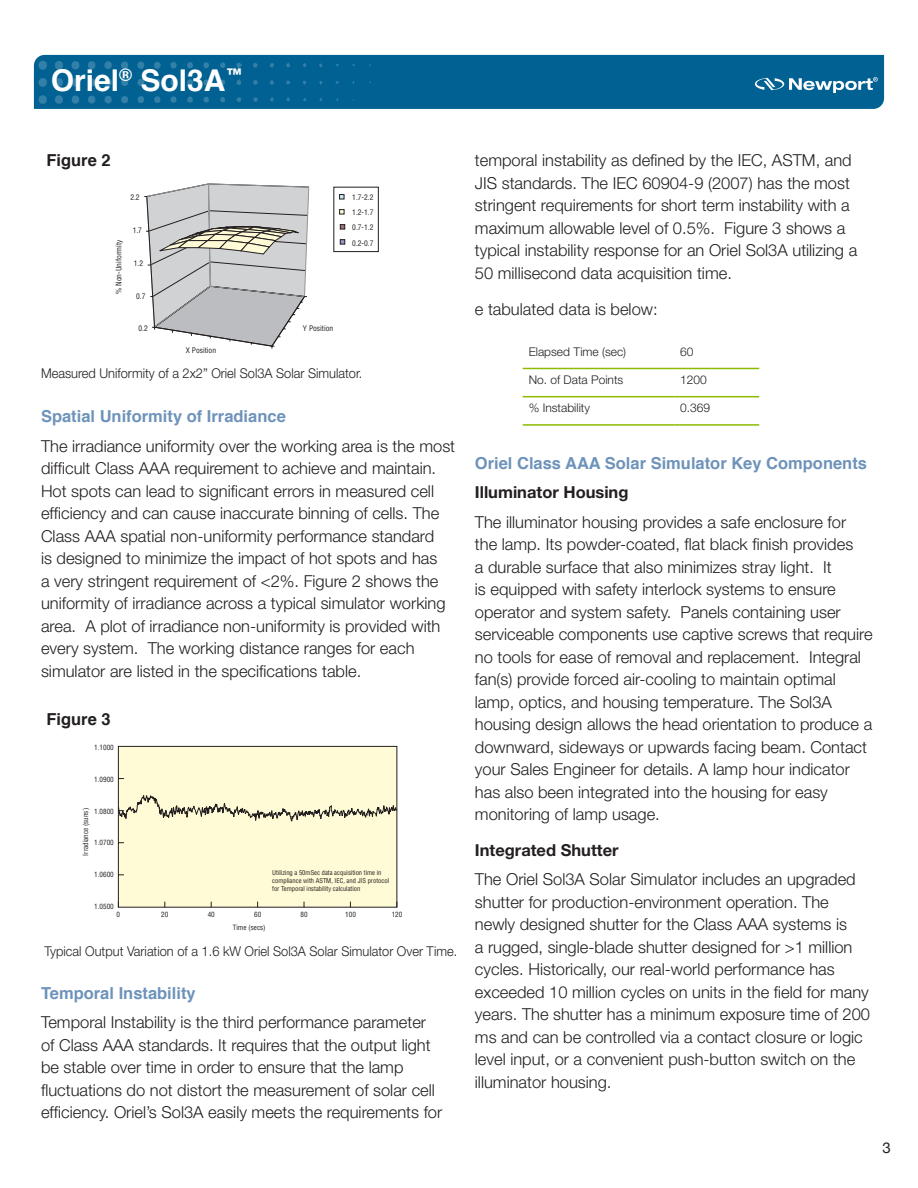
<style>
.page{position:relative;width:918px;height:1188px;background:#fff}
.page>*{position:absolute;margin:0;border:0;box-sizing:border-box;transform-origin:0 0}
.t1{font:700 30px "Helvetica";color:#fff}
.t2{font:300 16.5px/22.5px "Helvetica Neue";color:#231f20}
.t3{font:700 16.5px "Helvetica";color:#6e93ba}
.t4{font:700 16.5px "Helvetica Neue";color:#231f20}
.t5{font:700 16.5px "Helvetica";color:#231f20}
.t6{font:15px "Helvetica Neue";color:#231f20}
.t7{font:300 13.5px "Helvetica Neue";color:#231f20;scale:.95 1}
.t8{font:300 12px "Helvetica Neue";color:#231f20}
.t9{font:condensed 7.5px/15px "Helvetica";color:#231f20;text-align:justify}
.t10{font:condensed 7.05px "Helvetica";color:#231f20}
.t11{font:condensed 6.6px/7.8px "Helvetica";color:#231f20}
.t12{font:condensed 5.25px/6.4px "Helvetica";color:#231f20}
</style>
<div class="page">
<div style="left:34px;top:55px;width:850px;height:54px;background:#006192"></div>
<img style="left:35px;top:54px;width:341px;height:55px">
<svg style="left:755px;top:77px;width:123px;height:16px"></svg>
<svg style="left:144px;top:183px;width:165px;height:166px;background:#c9caca"></svg>
<div style="left:334px;top:187px;width:45px;height:65px;border:1px solid #231f20"></div>
<svg style="left:339px;top:194px;width:5px;height:5px"></svg>
<svg style="left:339px;top:209px;width:5px;height:5px"></svg>
<svg style="left:340px;top:224px;width:5px;height:5px"></svg>
<svg style="left:340px;top:239px;width:5px;height:5px"></svg>
<svg style="left:118px;top:746px;width:279px;height:162px;background:#efebc9"></svg>
<div style="left:118px;top:763px;width:280px;height:132px;background:#fffbd6"></div>
<hr style="left:523px;top:424px;width:151px;height:2px;background:#8dbb00">
<hr style="left:674px;top:424px;width:85px;height:2px;background:#8dbb00">
<hr style="left:523px;top:368px;width:151px;height:1px;background:#8dbb00">
<hr style="left:674px;top:368px;width:85px;height:1px;background:#8dbb00">
<hr style="left:523px;top:396px;width:151px;height:1px;background:#8dbb00">
<hr style="left:674px;top:396px;width:85px;height:1px;background:#8dbb00">
<p class="t1" style="left:51px;top:57px;width:194px">Oriel<sup>®</sup> Sol3A<sup>™</sup></p>
<p class="t5" style="left:46px;top:147px;width:66px">Figure 2</p>
<p class="t9" style="left:130px;top:190px;width:11px">2.2</p>
<p class="t9" style="left:133px;top:223px;width:11px">1.7</p>
<p class="t9" style="left:111px;top:294px;width:56px;rotate:-90deg">% Non-Uniformity</p>
<p class="t9" style="left:134px;top:256px;width:11px">1.2</p>
<p class="t9" style="left:136px;top:288px;width:11px">0.7</p>
<p class="t9" style="left:138px;top:321px;width:11px">0.2</p>
<p class="t9" style="left:186px;top:343px;width:32px">X Position</p>
<p class="t9" style="left:352px;top:190px;width:23px">1.7-2.2<br>1.2-1.7<br>0.7-1.2<br>0.2-0.7</p>
<p class="t9" style="left:303px;top:321px;width:32px">Y Position</p>
<p class="t7" style="left:41px;top:365px;width:340px">Measured Uniformity of a 2x2” Oriel Sol3A Solar Simulator.</p>
<p class="t3" style="left:41px;top:403px;width:246px">Spatial Uniformity of Irradiance</p>
<p class="t2" style="left:41px;top:434px;width:416px">The irradiance uniformity over the working area is the most difficult Class AAA requirement to achieve and maintain.<br>Hot spots can lead to significant errors in measured cell efficiency and can cause inaccurate binning of cells. The Class AAA spatial non-uniformity performance standard<br>is designed to minimize the impact of hot spots and has<br>a very stringent requirement of &lt;2%. Figure 2 shows the uniformity of irradiance across a typical simulator working area. A plot of irradiance non-uniformity is provided with every system. The working distance ranges for each simulator are listed in the specifications table.</p>
<p class="t5" style="left:46px;top:706px;width:66px">Figure 3</p>
<p class="t10" style="left:94px;top:743px;width:21px">1.1000</p>
<p class="t10" style="left:94px;top:775px;width:21px">1.0900</p>
<p class="t10" style="left:94px;top:807px;width:21px">1.0800</p>
<p class="t10" style="left:94px;top:839px;width:21px">1.0700</p>
<p class="t10" style="left:94px;top:870px;width:21px">1.0600</p>
<p class="t10" style="left:94px;top:902px;width:21px">1.0500</p>
<p class="t10" style="left:81px;top:856px;width:49px;rotate:-90deg">Irradiance (suns)</p>
<p class="t11" style="left:272px;top:869px;width:118px">Utilizing a 50mSec data acquisition time in compliance with ASTM, IEC, and JIS protocol for Temporal instability calculation</p>
<p class="t12" style="left:273px;top:870px;width:97px">compliance with ASTM, IEC, and JIS protocol for Temporal instability calculation</p>
<p class="t10" style="left:117px;top:910px;width:5px">0</p>
<p class="t10" style="left:161px;top:910px;width:9px">20</p>
<p class="t10" style="left:208px;top:910px;width:9px">40</p>
<p class="t10" style="left:254px;top:910px;width:9px">60</p>
<p class="t10" style="left:301px;top:910px;width:9px">80</p>
<p class="t10" style="left:345px;top:910px;width:12px">100</p>
<p class="t10" style="left:392px;top:910px;width:12px">120</p>
<p class="t10" style="left:233px;top:923px;width:34px">Time (secs)</p>
<p class="t7" style="left:45px;top:943px;width:436px">Typical Output Variation of a 1.6 kW Oriel Sol3A Solar Simulator Over Time.</p>
<p class="t3" style="left:41px;top:980px;width:156px">Temporal Instability</p>
<p class="t2" style="left:41px;top:1011px;width:403px">Temporal Instability is the third performance parameter of Class AAA standards. It requires that the output light be stable over time in order to ensure that the lamp fluctuations do not distort the measurement of solar cell efficiency. Oriel’s Sol3A easily meets the requirements for</p>
<p class="t2" style="left:475px;top:149px;width:384px">temporal instability as defined by the IEC, ASTM, and JIS standards. The IEC 60904-9 (2007) has the most stringent requirements for short term instability with a maximum allowable level of 0.5%. Figure 3 shows a typical instability response for an Oriel Sol3A utilizing a 50 millisecond data acquisition time.</p>
<p class="t2" style="left:475px;top:297px;width:184px">e tabulated data is below:</p>
<p class="t8" style="left:529px;top:344px;width:99px">Elapsed Time (sec)</p>
<p class="t8" style="left:680px;top:344px;width:15px">60</p>
<p class="t8" style="left:529px;top:372px;width:96px">No. of Data Points</p>
<p class="t8" style="left:680px;top:372px;width:28px">1200</p>
<p class="t8" style="left:529px;top:401px;width:63px">% Instability</p>
<p class="t8" style="left:680px;top:401px;width:32px">0.369</p>
<p class="t3" style="left:475px;top:450px;width:394px">Oriel Class AAA Solar Simulator Key Components</p>
<p class="t4" style="left:475px;top:482px;width:155px">Illuminator Housing</p>
<p class="t2" style="left:475px;top:510px;width:399px">The illuminator housing provides a safe enclosure for the lamp. Its powder-coated, flat black finish provides<br>a durable surface that also minimizes stray light. It<br>is equipped with safety interlock systems to ensure operator and system safety. Panels containing user serviceable components use captive screws that require no tools for ease of removal and replacement. Integral fan(s) provide forced air-cooling to maintain optimal lamp, optics, and housing temperature. The Sol3A housing design allows the head orientation to produce a downward, sideways or upwards facing beam. Contact your Sales Engineer for details. A lamp hour indicator has also been integrated into the housing for easy monitoring of lamp usage.</p>
<p class="t4" style="left:475px;top:840px;width:145px">Integrated Shutter</p>
<p class="t2" style="left:475px;top:868px;width:397px">The Oriel Sol3A Solar Simulator includes an upgraded shutter for production-environment operation. The newly designed shutter for the Class AAA systems is<br>a rugged, single-blade shutter designed for &gt;1 million cycles. Historically, our real-world performance has exceeded 10 million cycles on units in the field for many years. The shutter has a minimum exposure time of 200 ms and can be controlled via a contact closure or logic level input, or a convenient push-button switch on the illuminator housing.</p>
<p class="t6" style="left:883px;top:1136px;width:10px">3</p>
</div>
